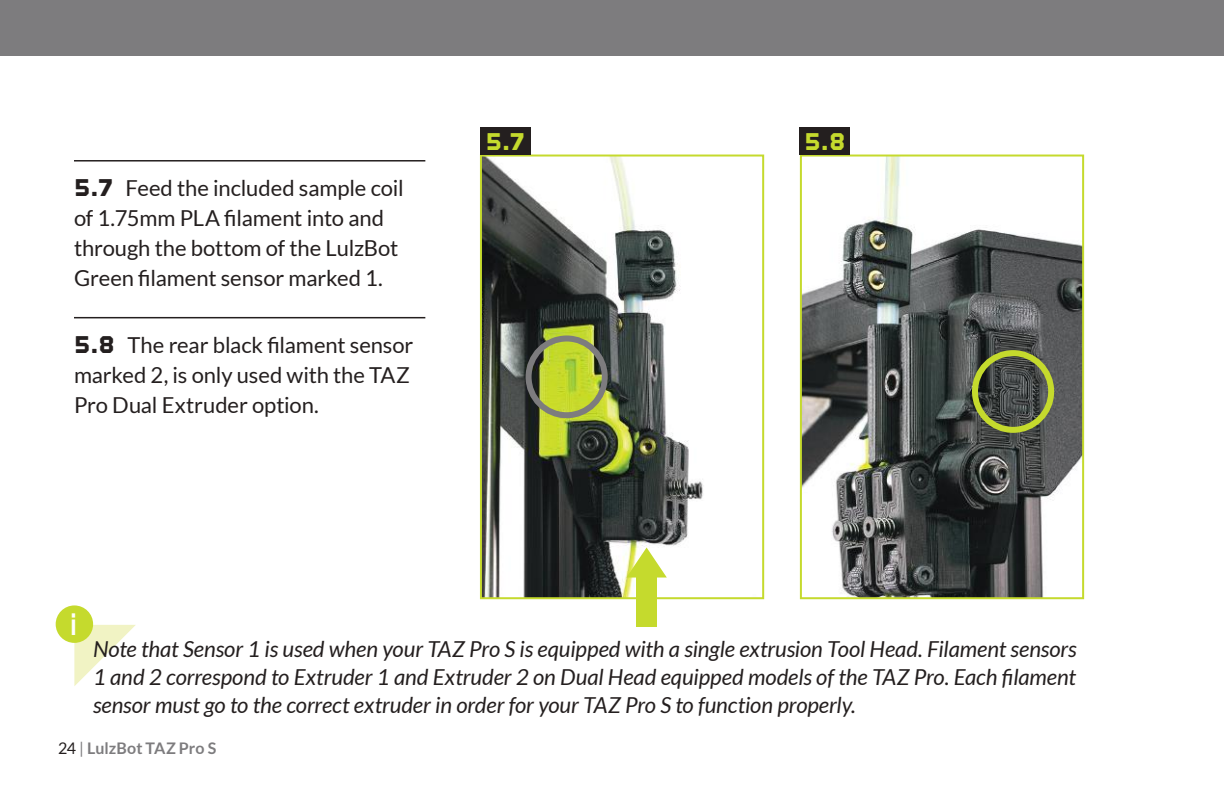
<style>
.page{position:relative;width:1224px;height:792px;background:#fff}
.page>*{position:absolute;margin:0;border:0;box-sizing:border-box;transform-origin:0 0}
.t1{font:700 31px "Titillium";color:#fff;scale:.78 1}
.t2{font:24px "Outage Cut";color:#c5da2d}
.t3{font:italic 22px/28px "Lato";letter-spacing:-.005em;color:#241f1f;text-align:justify}
.t4{font:22px/30px "Lato";letter-spacing:-.005em;color:#241f1f}
.t5{font:700 16px "Lato";letter-spacing:.005em;color:#7d7c7e}
.s1{font-family:"Outage Cut";font-size:24px}
.s2{font-weight:400;color:#241f1f}
.s3{font-weight:400}
</style>
<div class="page">
<div style="left:0;top:0;width:1224px;height:55px;background:#7d7c7e"></div>
<img style="left:483px;top:158px;width:220px;height:438px">
<div style="left:480px;top:155px;width:284px;height:444px;border:2px solid #c5da2d"></div>
<img style="left:803px;top:158px;width:278px;height:438px">
<div style="left:800px;top:155px;width:284px;height:444px;border:2px solid #c5da2d"></div>
<hr style="left:74px;top:160px;width:351px;height:2px;background:#241f1f">
<svg style="left:74px;top:625px;width:62px;height:61px"></svg>
<div style="left:56px;top:605px;width:37px;height:38px;background:#c5da2d;border-radius:50%"></div>
<hr style="left:74px;top:317px;width:351px;height:1px;background:#241f1f">
<div style="left:480px;top:128px;width:50px;height:27px;background:#241f1f"></div>
<div style="left:800px;top:128px;width:50px;height:27px;background:#241f1f"></div>
<div style="left:636px;top:574px;width:21px;height:52px;background:#c5da2d"></div>
<svg style="left:626px;top:547px;width:41px;height:31px"></svg>
<div style="left:972px;top:350px;width:82px;height:83px;border:6px solid #c5da2d;border-radius:50%"></div>
<div style="left:526px;top:336px;width:82px;height:82px;border:6px solid #7d7c7e;border-radius:50%"></div>
<p class="t4" style="left:74px;top:173px;width:331px"><span class="s1">5.7</span> Feed the included sample coil of 1.75mm PLA filament into and through the bottom of the LulzBot<br>Green filament sensor marked 1.</p>
<p class="t4" style="left:74px;top:329px;width:341px"><span class="s1">5.8</span> The rear black filament sensor marked 2, is only used with the TAZ<br>Pro Dual Extruder option.</p>
<p class="t2" style="left:486px;top:128px;width:40px">5.7</p>
<p class="t2" style="left:805px;top:128px;width:42px">5.8</p>
<h1 class="t1" style="left:71px;top:601px;width:9px">i</h1>
<p class="t3" style="left:93px;top:636px;width:985px">Note that Sensor 1 is used when your TAZ Pro S is equipped with a single extrusion Tool Head. Filament sensors 1 and 2 correspond to Extruder 1 and Extruder 2 on Dual Head equipped models of the TAZ Pro. Each filament sensor must go to the correct extruder in order for your TAZ Pro S to function properly.</p>
<p class="t5" style="left:58px;top:739px;width:160px"><span class="s2">24</span> <span class="s3">|</span> LulzBot TAZ Pro S</p>
</div>
